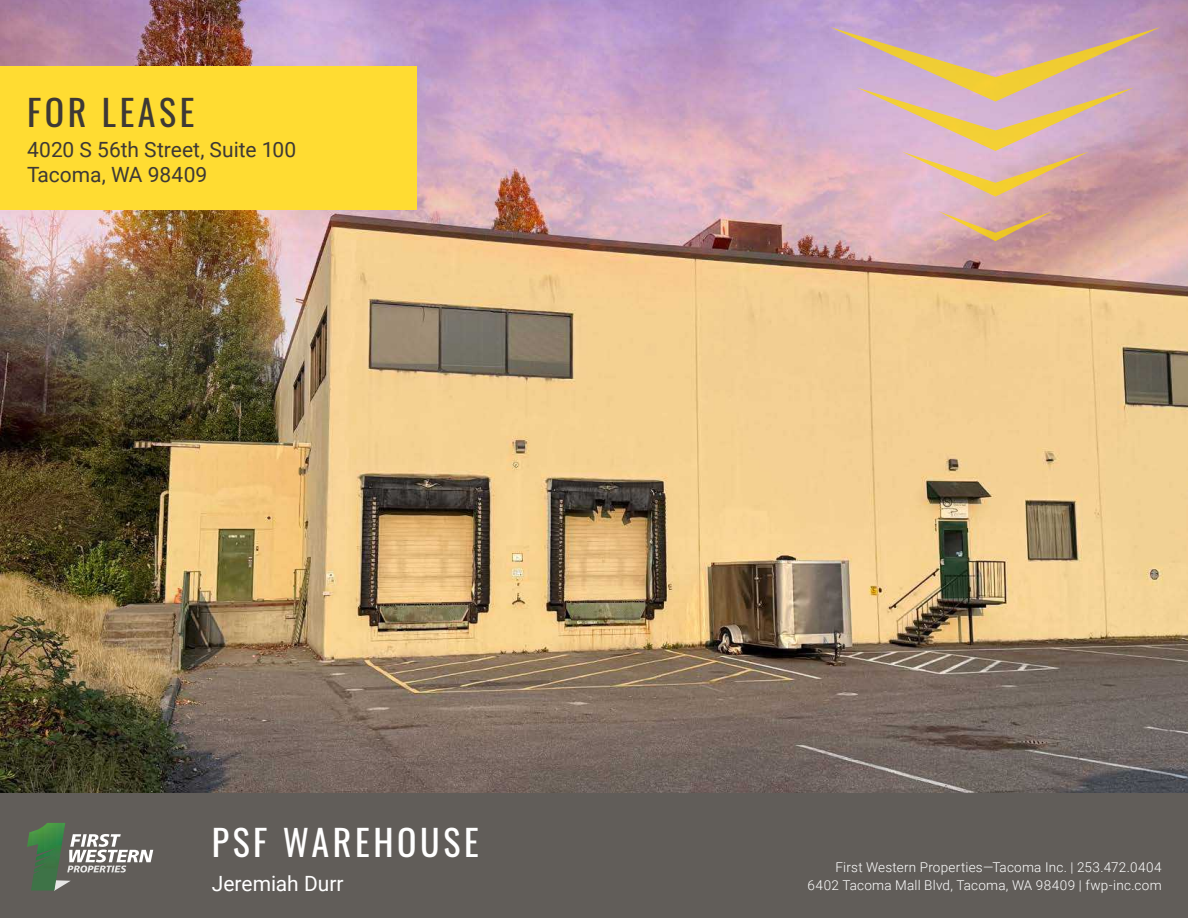
<style>
.page{position:relative;width:1188px;height:918px;background:#fff}
.page>*{position:absolute;margin:0;border:0;box-sizing:border-box;transform-origin:0 0}
.t1{font:36px "Oswald";letter-spacing:.1em;color:#fff}
.t2{font:36px "Oswald";letter-spacing:.1em;color:#3e3935}
.t3{font:21px/25.2px "Roboto";color:#3e3935}
.t4{font:21px "Roboto";color:#fff}
.t5{font:300 13.5px/18px "Roboto";letter-spacing:.02em;color:#fff;text-align:right}
</style>
<div class="page">
<img style="left:0;top:0;width:1188px;height:793px">
<div style="left:0;top:66px;width:416px;height:144px;background:#ffdc32"></div>
<div style="left:0;top:793px;width:1188px;height:125px;background:#615d59"></div>
<svg style="left:830px;top:27px;width:331px;height:170px;background:#d3afb0"></svg>
<svg style="left:938px;top:211px;width:115px;height:30px;background:#d4a694"></svg>
<svg style="left:65px;top:880px;width:6px;height:4px"></svg>
<svg style="left:67px;top:834px;width:86px;height:39px"></svg>
<img style="left:27px;top:823px;width:38px;height:68px">
<h1 class="t2" style="left:27px;top:80px;width:169px">FOR LEASE</h1>
<h2 class="t3" style="left:27px;top:136px;width:271px">4020 S 56th Street, Suite 100<br>Tacoma, WA 98409</h2>
<h1 class="t1" style="left:212px;top:811px;width:268px">PSF WAREHOUSE</h1>
<h2 class="t4" style="left:212px;top:869px;width:133px">Jeremiah Durr</h2>
<p class="t5" style="left:808px;top:858px;width:356px">First Western Properties—Tacoma Inc. | 253.472.0404<br>6402 Tacoma Mall Blvd, Tacoma, WA 98409 | fwp-inc.com</p>
</div>
